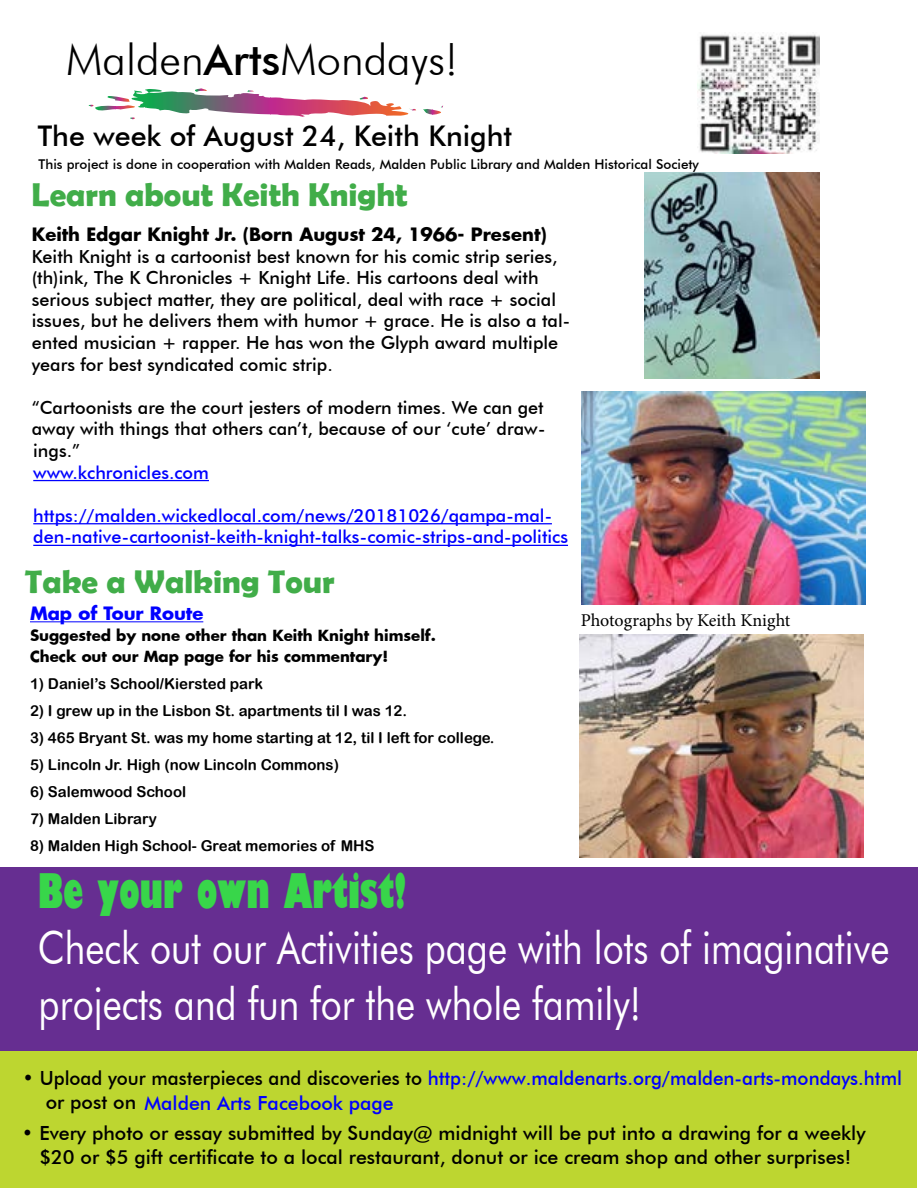
<style>
.page{position:relative;width:918px;height:1188px;background:#fff}
.page>*{position:absolute;margin:0;border:0;box-sizing:border-box;transform-origin:0 0}
.t1{font:800 condensed 46.35px "Gill Sans";color:#38d64a;scale:.92 1}
.t2{font:45.6px/56.7px "Futura BT";color:#fff;scale:.81 1}
.t3{font:300 43.5px "Futura BT";color:#000}
.t4{font:700 33px "Berlin Sans FB Demi";color:#41ad49}
.t5{font:500 28.5px "Futura BT";color:#000}
.t6{font:500 19.5px/23.4px "Futura BT";color:#000;text-align:center}
.t7{font:500 19.5px/24.2px "Futura BT";color:#00f;scale:.96 1}
.t8{font:500 18px/21.6px "Futura BT";color:#000}
.t9{font:500 18px/21.6px "Futura BT";color:#00f}
.t10{font:700 18px "Futura";color:#000}
.t11{font:18px "Minion Pro";letter-spacing:-.005em;color:#000}
.t12{font:700 18px "Futura";color:#00f}
.t13{font:15px "Arial Rounded MT Bold";color:#000}
.t14{font:700 15px/21px "Futura";color:#000}
.t15{font:500 13.5px "Futura BT";color:#000}
.s1{font-weight:500}
.s2{color:#000}
</style>
<div class="page">
<div style="left:0;top:1051px;width:917px;height:137px;background:#bdd630"></div>
<div style="left:0;top:868px;width:918px;height:183px;background:#662e91"></div>
<svg style="left:88px;top:88px;width:355px;height:31px"></svg>
<img style="left:698px;top:32px;width:121px;height:122px">
<hr style="left:33px;top:480px;width:176px;height:1px;background:#00f">
<hr style="left:33px;top:523px;width:519px;height:1px;background:#00f">
<hr style="left:33px;top:545px;width:535px;height:1px;background:#00f">
<img style="left:582px;top:392px;width:284px;height:213px">
<img style="left:580px;top:635px;width:283px;height:223px">
<img style="left:644px;top:173px;width:175px;height:205px">
<hr style="left:30px;top:621px;width:173px;height:1px;background:#00f">
<h3 class="t3" style="left:66px;top:33px;width:394px">Malden<span class="s1">Arts</span>Mondays!</h3>
<h3 class="t5" style="left:38px;top:118px;width:476px">The week of August 24, Keith Knight</h3>
<h3 class="t4" style="left:32px;top:175px;width:378px">Learn about Keith Knight</h3>
<p class="t10" style="left:32px;top:222px;width:517px">Keith Edgar Knight Jr. (Born August 24, 1966- Present)</p>
<p class="t8" style="left:32px;top:245px;width:540px">Keith Knight is a cartoonist best known for his comic strip series, (th)ink, The K Chronicles + Knight Life. His cartoons deal with serious subject matter, they are political, deal with race + social issues, but he delivers them with humor + grace. He is also a tal&shy;ented musician + rapper. He has won the Glyph award multiple years for best syndicated comic strip.</p>
<p class="t8" style="left:32px;top:396px;width:515px;text-align:justify">“Cartoonists are the court jesters of modern times. We can get away with things that others can’t, because of our ‘cute’ draw&shy;ings.”</p>
<p class="t9" style="left:33px;top:461px;width:177px">www.kchronicles.com</p>
<p class="t9" style="left:33px;top:504px;width:536px">https://malden.wickedlocal.com/news/20181026/qampa-mal&shy;den-native-cartoonist-keith-knight-talks-comic-strips-and-politics</p>
<h3 class="t4" style="left:25px;top:563px;width:311px">Take a Walking Tour</h3>
<p class="t15" style="left:39px;top:156px;width:662px">This project is done in cooperation with Malden Reads, Malden Public Library and Malden Historical Society</p>
<p class="t12" style="left:30px;top:601px;width:175px">Map of Tour Route</p>
<p class="t11" style="left:581px;top:608px;width:211px">Photographs by Keith Knight</p>
<p class="t14" style="left:30px;top:625px;width:407px">Suggested by none other than Keith Knight himself.<br>Check out our Map page for his commentary!</p>
<p class="t13" style="left:30px;top:675px;width:234px">1) Daniel’s School/Kiersted park</p>
<p class="t13" style="left:30px;top:702px;width:379px">2) I grew up in the Lisbon St. apartments til I was 12.</p>
<p class="t13" style="left:30px;top:729px;width:466px">3) 465 Bryant St. was my home starting at 12, til I left for college.</p>
<p class="t13" style="left:30px;top:756px;width:311px">5) Lincoln Jr. High (now Lincoln Commons)</p>
<p class="t13" style="left:30px;top:783px;width:158px">6) Salemwood School</p>
<p class="t13" style="left:30px;top:810px;width:128px">7) Malden Library</p>
<p class="t13" style="left:30px;top:837px;width:346px">8) Malden High School- Great memories of MHS</p>
<h1 class="t1" style="left:38px;top:862px;width:402px">Be your own Artist!</h1>
<h2 class="t2" style="left:38px;top:919px;width:1053px">Check out our Activities page with lots of imaginative projects and fun for the whole family!</h2>
<p class="t7" style="left:46px;top:1066px;width:894px;text-indent:-23px"><span class="s2">• Upload your masterpieces and discoveries to</span> http://www.maldenarts.org/malden-arts-mondays.html <span class="s2">or post on</span> Malden Arts Facebook page</p>
<p class="t6" style="left:22px;top:1121px;width:845px">• Every photo or essay submitted by Sunday@ midnight will be put into a drawing for a weekly $20 or $5 gift certificate to a local restaurant, donut or ice cream shop and other surprises!</p>
</div>
